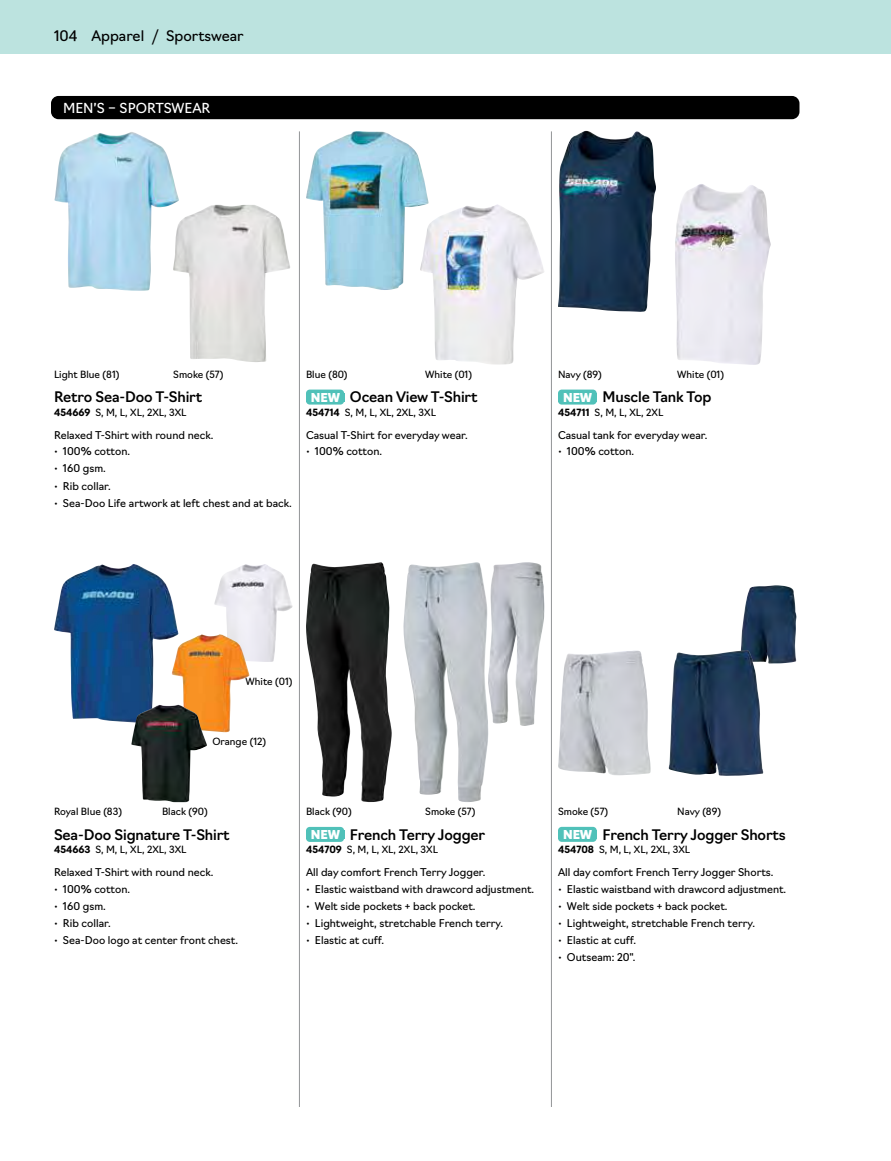
<style>
.page{position:relative;width:891px;height:1161px;background:#fff}
.page>*{position:absolute;margin:0;border:0;box-sizing:border-box;transform-origin:0 0}
.t1{font:500 14.25px "Navigo";letter-spacing:-.01em;color:#000}
.t2{font:14.25px "Navigo";color:#000}
.t3{font:13.5px "Navigo";color:#fff}
.t4{font:10.5px "Navigo";color:#000}
.t5{font:9.75px "Navigo";color:#000}
.s1{font-weight:300}
.s2{font-weight:700}
.s3{font-weight:900;font-size:12px;color:#fff}
</style>
<div class="page">
<div style="left:51px;top:96px;width:749px;height:23px;background:#000;border-radius:8px"></div>
<img style="left:179px;top:205px;width:111px;height:157px">
<img style="left:54px;top:132px;width:125px;height:159px">
<img style="left:429px;top:204px;width:115px;height:161px">
<img style="left:306px;top:131px;width:123px;height:159px">
<div style="left:306px;top:390px;width:38px;height:15px;background:#50c1b9;border-radius:4px"></div>
<img style="left:675px;top:184px;width:96px;height:181px">
<img style="left:558px;top:131px;width:98px;height:181px">
<div style="left:558px;top:390px;width:39px;height:15px;background:#50c1b9;border-radius:4px"></div>
<img style="left:403px;top:562px;width:86px;height:240px">
<img style="left:487px;top:562px;width:58px;height:164px">
<img style="left:306px;top:562px;width:86px;height:240px">
<div style="left:306px;top:827px;width:38px;height:15px;background:#50c1b9;border-radius:4px"></div>
<img style="left:54px;top:564px;width:124px;height:159px">
<img style="left:214px;top:564px;width:79px;height:98px">
<img style="left:172px;top:634px;width:77px;height:98px">
<img style="left:131px;top:704px;width:76px;height:98px">
<img style="left:740px;top:585px;width:56px;height:79px">
<img style="left:558px;top:650px;width:93px;height:125px">
<img style="left:669px;top:650px;width:94px;height:126px">
<div style="left:558px;top:827px;width:39px;height:15px;background:#50c1b9;border-radius:4px"></div>
<div style="left:0;top:0;width:891px;height:54px;background:#bce3df"></div>
<hr style="left:551px;top:131px;width:1px;height:976px;background:#939597">
<hr style="left:299px;top:131px;width:1px;height:976px;background:#939597">
<h1 class="t2" style="left:54px;top:24px;width:177px">104 Apparel <span class="s1">/</span> Category</h1>
<h1 class="t2" style="left:166px;top:24px;width:79px">Sportswear</h1>
<p class="t3" style="left:63px;top:97px;width:149px">MEN’S – SPORTSWEAR</p>
<p class="t5" style="left:54px;top:367px;width:67px">Light Blue (81)</p>
<p class="t5" style="left:173px;top:367px;width:52px">Smoke (57)</p>
<h1 class="t1" style="left:54px;top:386px;width:150px">Retro Sea-Doo T-Shirt</h1>
<p class="t5" style="left:54px;top:404px;width:134px"><span class="s2">454669</span> S, M, L, XL, 2XL, 3XL</p>
<p class="t4" style="left:54px;top:426px;width:161px">Relaxed T-Shirt with round neck.</p>
<p class="t4" style="left:54px;top:443px;width:78px">• 100% cotton.</p>
<p class="t4" style="left:54px;top:460px;width:53px">• 160 gsm.</p>
<p class="t4" style="left:54px;top:477px;width:58px">• Rib collar.</p>
<p class="t4" style="left:54px;top:495px;width:239px">• Sea-Doo Life artwork at left chest and at back.</p>
<p class="t5" style="left:306px;top:367px;width:43px">Blue (80)</p>
<p class="t5" style="left:425px;top:367px;width:48px">White (01)</p>
<h1 class="t1" style="left:311px;top:386px;width:168px"><span class="s3">NEW</span> Ocean View T-Shirt</h1>
<p class="t5" style="left:306px;top:404px;width:132px"><span class="s2">454714</span> S, M, L, XL, 2XL, 3XL</p>
<p class="t4" style="left:306px;top:426px;width:163px">Casual T-Shirt for everyday wear.</p>
<p class="t4" style="left:306px;top:443px;width:78px">• 100% cotton.</p>
<p class="t5" style="left:558px;top:367px;width:45px">Navy (89)</p>
<p class="t5" style="left:677px;top:367px;width:48px">White (01)</p>
<h1 class="t1" style="left:563px;top:386px;width:150px"><span class="s3">NEW</span> Muscle Tank Top</h1>
<p class="t5" style="left:558px;top:404px;width:107px"><span class="s2">454711</span> S, M, L, XL, 2XL</p>
<p class="t4" style="left:558px;top:426px;width:151px">Casual tank for everyday wear.</p>
<p class="t4" style="left:558px;top:443px;width:78px">• 100% cotton.</p>
<p class="t5" style="left:246px;top:674px;width:48px">White (01)</p>
<p class="t5" style="left:212px;top:734px;width:55px">Orange (12)</p>
<p class="t5" style="left:54px;top:804px;width:70px">Royal Blue (83)</p>
<p class="t5" style="left:162px;top:804px;width:47px">Black (90)</p>
<h1 class="t1" style="left:54px;top:823px;width:177px">Sea-Doo Signature T-Shirt</h1>
<p class="t5" style="left:54px;top:842px;width:134px"><span class="s2">454663</span> S, M, L, XL, 2XL, 3XL</p>
<p class="t4" style="left:54px;top:864px;width:161px">Relaxed T-Shirt with round neck.</p>
<p class="t4" style="left:54px;top:881px;width:78px">• 100% cotton.</p>
<p class="t4" style="left:54px;top:898px;width:53px">• 160 gsm.</p>
<p class="t4" style="left:54px;top:915px;width:58px">• Rib collar.</p>
<p class="t4" style="left:54px;top:932px;width:186px">• Sea-Doo logo at center front chest.</p>
<p class="t5" style="left:306px;top:804px;width:47px">Black (90)</p>
<p class="t5" style="left:425px;top:804px;width:52px">Smoke (57)</p>
<h1 class="t1" style="left:311px;top:823px;width:176px"><span class="s3">NEW</span> French Terry Jogger</h1>
<p class="t5" style="left:306px;top:842px;width:134px"><span class="s2">454709</span> S, M, L, XL, 2XL, 3XL</p>
<p class="t4" style="left:306px;top:864px;width:181px">All day comfort French Terry Jogger.</p>
<p class="t4" style="left:306px;top:881px;width:230px">• Elastic waistband with drawcord adjustment.</p>
<p class="t4" style="left:306px;top:898px;width:171px">• Welt side pockets + back pocket.</p>
<p class="t4" style="left:306px;top:915px;width:199px">• Lightweight, stretchable French terry.</p>
<p class="t4" style="left:306px;top:932px;width:80px">• Elastic at cuff.</p>
<p class="t5" style="left:558px;top:804px;width:52px">Smoke (57)</p>
<p class="t5" style="left:677px;top:804px;width:45px">Navy (89)</p>
<h1 class="t1" style="left:563px;top:823px;width:224px"><span class="s3">NEW</span> French Terry Jogger Shorts</h1>
<p class="t5" style="left:558px;top:842px;width:134px"><span class="s2">454708</span> S, M, L, XL, 2XL, 3XL</p>
<p class="t4" style="left:558px;top:864px;width:217px">All day comfort French Terry Jogger Shorts.</p>
<p class="t4" style="left:558px;top:881px;width:230px">• Elastic waistband with drawcord adjustment.</p>
<p class="t4" style="left:558px;top:898px;width:171px">• Welt side pockets + back pocket.</p>
<p class="t4" style="left:558px;top:915px;width:199px">• Lightweight, stretchable French terry.</p>
<p class="t4" style="left:558px;top:932px;width:80px">• Elastic at cuff.</p>
<p class="t4" style="left:558px;top:949px;width:79px">• Outseam: 20".</p>
</div>
